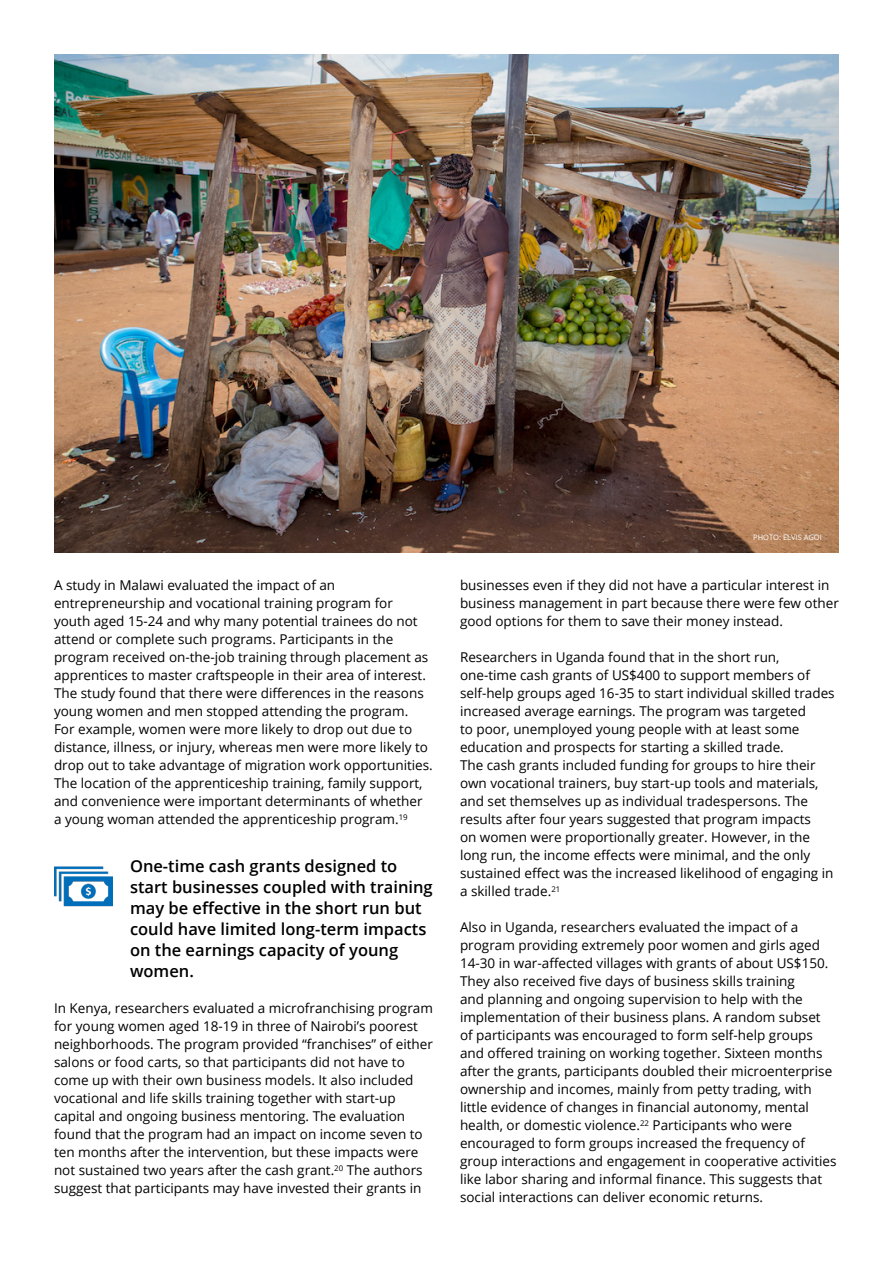
<style>
.page{position:relative;width:893px;height:1263px;background:#fff}
.page>*{position:absolute;margin:0;border:0;box-sizing:border-box;transform-origin:0 0}
.t1{font:600 16.5px/21px "Open Sans";color:#000}
.t2{font:13.5px/18px "Open Sans";color:#000}
.t3{font:7.5px "Open Sans";color:#fff}
</style>
<div class="page">
<img style="left:54px;top:866px;width:58px;height:41px">
<img style="left:54px;top:54px;width:785px;height:499px">
<p class="t2" style="left:54px;top:576px;width:380px">A study in Malawi evaluated the impact of an entrepreneurship and vocational training program for<br>youth aged 15-24 and why many potential trainees do not attend or complete such programs. Participants in the program received on-the-job training through placement as apprentices to master craftspeople in their area of interest.<br>The study found that there were differences in the reasons young women and men stopped attending the program.<br>For example, women were more likely to drop out due to distance, illness, or injury, whereas men were more likely to drop out to take advantage of migration work opportunities.<br>The location of the apprenticeship training, family support, and convenience were important determinants of whether a young woman attended the apprenticeship program.<sup>19</sup></p>
<p class="t1" style="left:130px;top:855px;width:304px">One-time cash grants designed to start businesses coupled with training may be effective in the short run but could have limited long-term impacts on the earnings capacity of young women.</p>
<p class="t2" style="left:54px;top:999px;width:380px">In Kenya, researchers evaluated a microfranchising program for young women aged 18-19 in three of Nairobi’s poorest neighborhoods. The program provided “franchises” of either salons or food carts, so that participants did not have to come up with their own business models. It also included vocational and life skills training together with start-up capital and ongoing business mentoring. The evaluation found that the program had an impact on income seven to ten months after the intervention, but these impacts were not sustained two years after the cash grant.<sup>20</sup> The authors suggest that participants may have invested their grants in</p>
<p class="t3" style="left:753px;top:532px;width:70px">PHOTO: ELVIS AGOI</p>
<p class="t2" style="left:460px;top:576px;width:380px">businesses even if they did not have a particular interest in business management in part because there were few other good options for them to save their money instead.</p>
<p class="t2" style="left:460px;top:648px;width:376px">Researchers in Uganda found that in the short run, one-time cash grants of US$400 to support members of self-help groups aged 16-35 to start individual skilled trades increased average earnings. The program was targeted<br>to poor, unemployed young people with at least some education and prospects for starting a skilled trade.<br>The cash grants included funding for groups to hire their own vocational trainers, buy start-up tools and materials, and set themselves up as individual tradespersons. The results after four years suggested that program impacts<br>on women were proportionally greater. However, in the long run, the income effects were minimal, and the only sustained effect was the increased likelihood of engaging in a skilled trade.<sup>21</sup></p>
<p class="t2" style="left:460px;top:918px;width:378px">Also in Uganda, researchers evaluated the impact of a program providing extremely poor women and girls aged 14-30 in war-affected villages with grants of about US$150.<br>They also received five days of business skills training<br>and planning and ongoing supervision to help with the implementation of their business plans. A random subset of participants was encouraged to form self-help groups and offered training on working together. Sixteen months after the grants, participants doubled their microenterprise ownership and incomes, mainly from petty trading, with little evidence of changes in financial autonomy, mental health, or domestic violence.<sup>22</sup> Participants who were encouraged to form groups increased the frequency of group interactions and engagement in cooperative activities like labor sharing and informal finance. This suggests that social interactions can deliver economic returns.</p>
</div>
